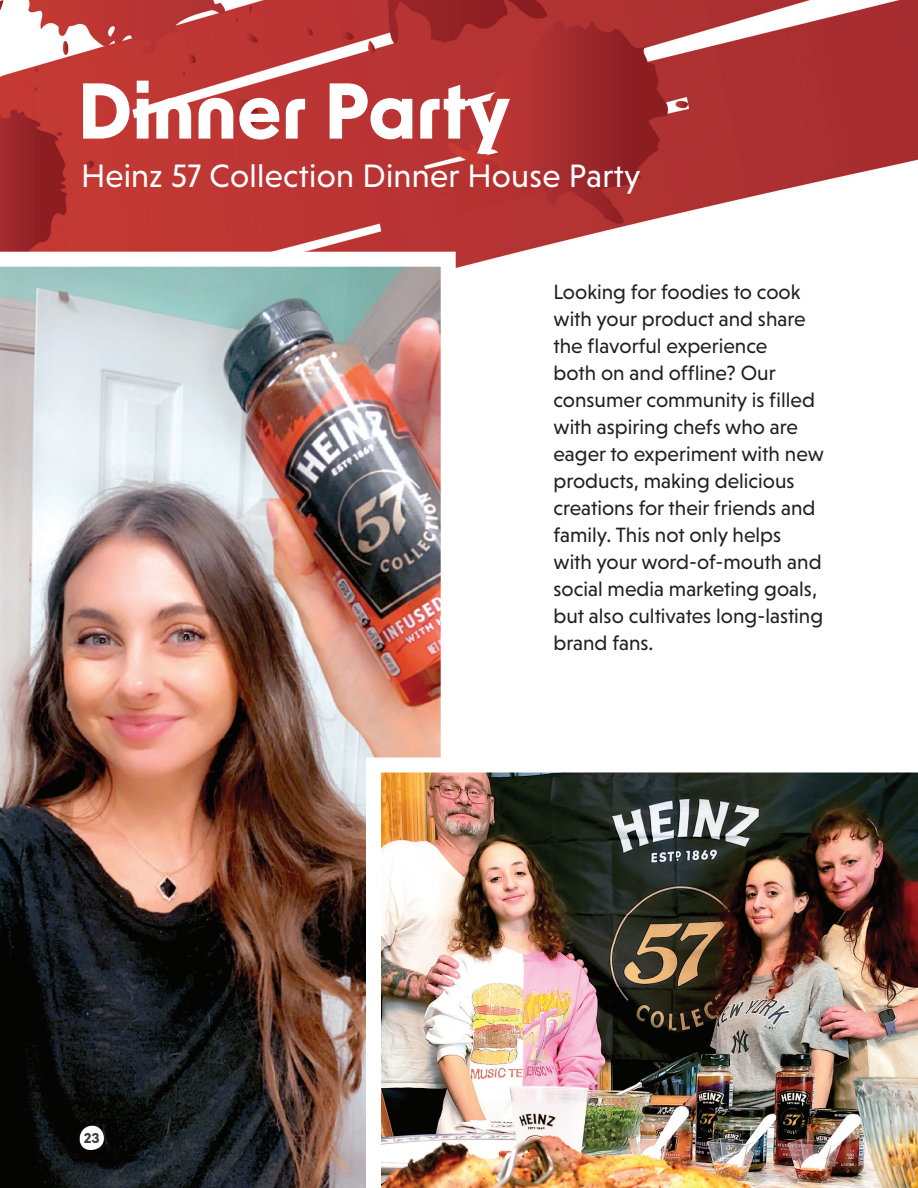
<style>
.page{position:relative;width:918px;height:1188px;background:#fff}
.page>*{position:absolute;margin:0;border:0;box-sizing:border-box;transform-origin:0 0}
.t1{font:700 75px "New Order";color:#fff}
.t2{font:33px "Niveau Grotesk";letter-spacing:.01em;color:#fff}
.t3{font:21px/27px "Niveau Grotesk";color:#231f20}
.t4{font:700 13.5px "New Order";color:#424041}
</style>
<div class="page">
<img style="left:0;top:0;width:918px;height:268px">
<img style="left:0;top:252px;width:456px;height:936px">
<img style="left:358px;top:750px;width:560px;height:438px">
<svg style="left:76px;top:1123px;width:35px;height:27px"></svg>
<h1 class="t1" style="left:78px;top:62px;width:434px">Dinner Party</h1>
<h2 class="t2" style="left:81px;top:157px;width:561px">Heinz 57 Collection Dinner House Party</h2>
<p class="t4" style="left:84px;top:1129px;width:18px">23</p>
<p class="t3" style="left:554px;top:278px;width:272px">Looking for foodies to cook with your product and share the flavorful experience<br>both on and offline? Our consumer community is filled with aspiring chefs who are eager to experiment with new products, making delicious creations for their friends and family. This not only helps with your word-of-mouth and social media marketing goals, but also cultivates long-lasting brand fans.</p>
</div>
